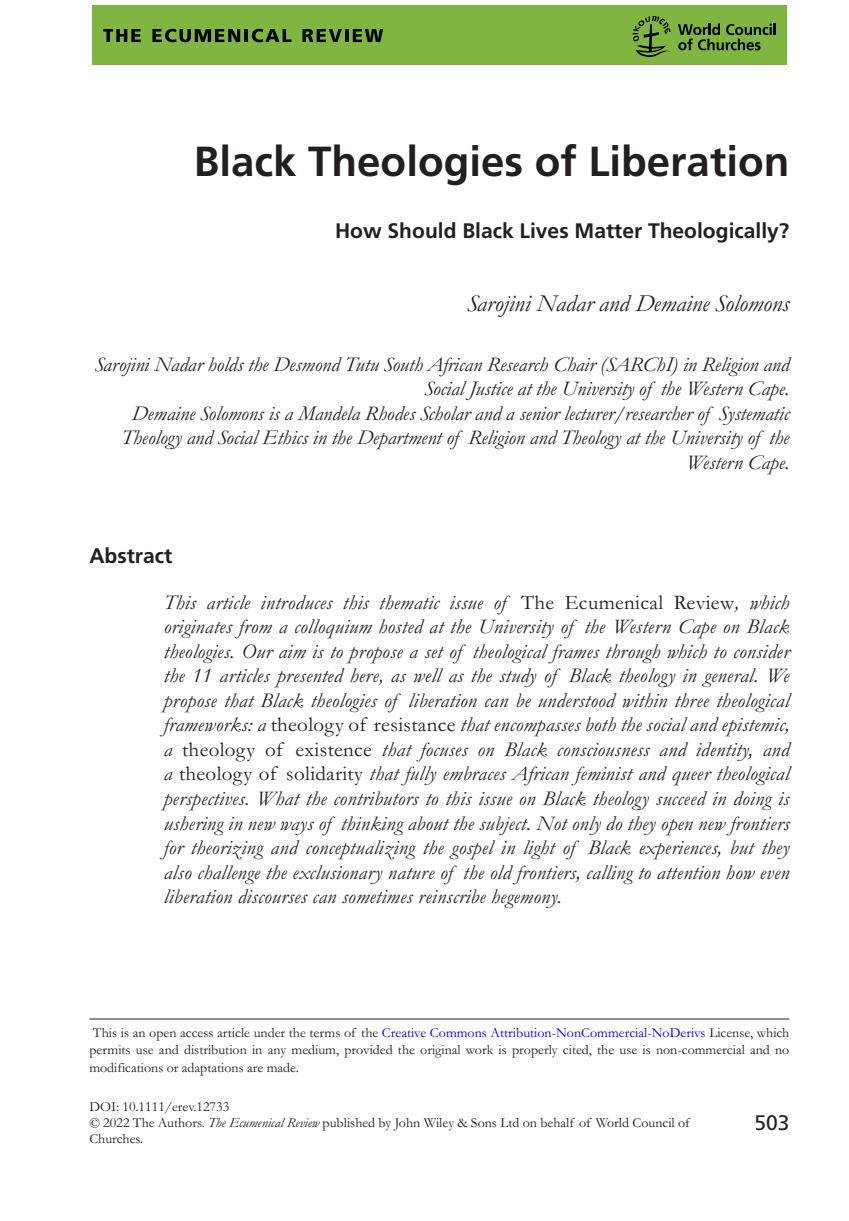
<style>
.page{position:relative;width:849px;height:1221px;background:#fff}
.page>*{position:absolute;margin:0;border:0;box-sizing:border-box;transform-origin:0 0}
.t1{font:700 42px "Frutiger LT Std";color:#231f20}
.t2{font:italic 24.5px "Garamond";color:#231f20}
.t3{font:italic 21px/24.5px "Garamond";color:#231f20;text-align:right}
.t4{font:700 21px "Frutiger LT Std";color:#231f20}
.t5{font:21px "Frutiger LT Std";color:#231f20}
.t6{font:14px/15.8px "Garamond";color:#231f20}
.s1{font-style:normal}
.s2{color:#00f}
.s3{font-style:italic}
</style>
<div class="page">
<hr style="left:89px;top:1018px;width:700px;height:1px;background:#231f20">
<div style="left:92px;top:5px;width:694px;height:60px;background:#80b541"></div>
<svg style="left:678px;top:23px;width:97px;height:27px"></svg>
<svg style="left:632px;top:16px;width:39px;height:41px"></svg>
<svg style="left:103px;top:29px;width:38px;height:13px"></svg>
<svg style="left:152px;top:29px;width:88px;height:13px"></svg>
<hr style="left:244px;top:29px;width:4px;height:13px;background:#010202">
<svg style="left:252px;top:29px;width:39px;height:13px"></svg>
<svg style="left:302px;top:29px;width:81px;height:13px"></svg>
<h1 class="t1" style="left:194px;top:137px;width:597px">Black Theologies of Liberation</h1>
<p class="t4" style="left:335px;top:218px;width:455px">How Should Black Lives Matter Theologically?</p>
<p class="t2" style="left:467px;top:290px;width:324px">Sarojini Nadar and Demaine Solomons</p>
<p class="t3" style="left:95px;top:352px;width:696px">Sarojini Nadar holds the Desmond Tutu South African Research Chair (SARChI) in Religion and Social Justice at the University of the Western Cape.<br>Demaine Solomons is a Mandela Rhodes Scholar and a senior lecturer/researcher of Systematic Theology and Social Ethics in the Department of Religion and Theology at the University of the Western Cape.</p>
<p class="t4" style="left:89px;top:543px;width:84px">Abstract</p>
<p class="t3" style="left:164px;top:590px;width:627px;text-align:justify">This article introduces this thematic issue of <span class="s1">The Ecumenical Review</span>, which originates from a colloquium hosted at the University of the Western Cape on Black theologies. Our aim is to propose a set of theological frames through which to consider the 11 articles presented here, as well as the study of Black theology in general. We propose that Black theologies of liberation can be understood within three theological frameworks: a <span class="s1">theology of resistance</span> that encompasses both the social and epistemic, a <span class="s1">theology of existence</span> that focuses on Black consciousness and identity, and a <span class="s1">theology of solidarity</span> that fully embraces African feminist and queer theological perspectives. What the contributors to this issue on Black theology succeed in doing is ushering in new ways of thinking about the subject. Not only do they open new frontiers for theorizing and conceptualizing the gospel in light of Black experiences, but they also challenge the exclusionary nature of the old frontiers, calling to attention how even liberation discourses can sometimes reinscribe hegemony.</p>
<p class="t6" style="left:89px;top:1024px;width:701px;line-height:17.5px;text-align:justify">This is an open access article under the terms of the <span class="s2">Creative Commons Attribution-NonCommercial-NoDerivs</span> License, which permits use and distribution in any medium, provided the original work is properly cited, the use is non-commercial and no modifications or adaptations are made.</p>
<p class="t6" style="left:89px;top:1099px;width:601px">DOI: 10.1111/erev.12733<br>© 2022 The Authors. <span class="s3">The Ecumenical Review</span> published by John Wiley &amp; Sons Ltd on behalf of World Council of<br>Churches.</p>
<p class="t5" style="left:754px;top:1109px;width:37px">503</p>
</div>
